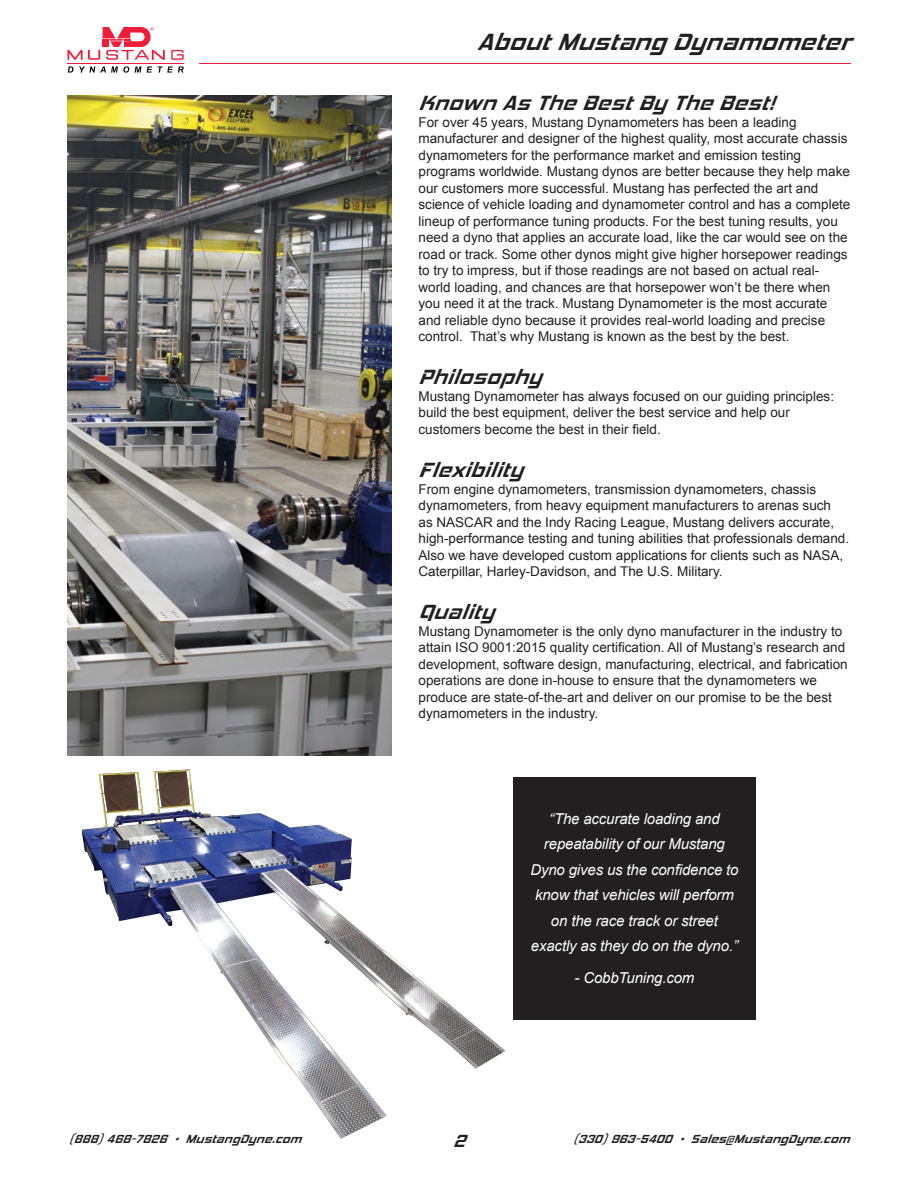
<style>
.page{position:relative;width:918px;height:1188px;background:#fff}
.page>*{position:absolute;margin:0;border:0;box-sizing:border-box;transform-origin:0 0}
.t1{font:italic 700 24px "Hemi Head Rg";letter-spacing:.03em;color:#231f20}
.t2{font:italic 700 21px "Hemi Head Rg";letter-spacing:.03em;color:#231f20}
.t3{font:italic 700 18px "Hemi Head Rg";color:#231f20}
.t4{font:italic 15px/25.5px "Arial";letter-spacing:-.01em;color:#fff;text-align:center}
.t5{font:13.5px/16.5px "Arial";color:#231f20}
.t6{font:italic 700 12px "Hemi Head Rg";letter-spacing:.03em;color:#231f20}
</style>
<div class="page">
<svg style="left:68px;top:27px;width:116px;height:33px"></svg>
<hr style="left:68px;top:63px;width:116px;height:1px;background:#ee1e3a">
<hr style="left:199px;top:63px;width:651px;height:1px;background:#ee1e3a">
<svg style="left:68px;top:66px;width:61px;height:7px"></svg>
<svg style="left:135px;top:66px;width:6px;height:7px"></svg>
<svg style="left:147px;top:66px;width:5px;height:7px"></svg>
<svg style="left:158px;top:66px;width:26px;height:7px"></svg>
<img style="left:68px;top:95px;width:324px;height:661px">
<div style="left:513px;top:777px;width:243px;height:243px;background:#231f20"></div>
<img style="left:82px;top:769px;width:424px;height:370px">
<h1 class="t1" style="left:477px;top:28px;width:375px">About Mustang Dynamometer</h1>
<h2 class="t2" style="left:418px;top:90px;width:357px">Known As The Best By The Best!</h2>
<p class="t5" style="left:418px;top:114px;width:433px">For over 45 years, Mustang Dynamometers has been a leading manufacturer and designer of the highest quality, most accurate chassis dynamometers for the performance market and emission testing programs worldwide. Mustang dynos are better because they help make our customers more successful. Mustang has perfected the art and science of vehicle loading and dynamometer control and has a complete lineup of performance tuning products. For the best tuning results, you need a dyno that applies an accurate load, like the car would see on the road or track. Some other dynos might give higher horsepower readings to try to impress, but if those readings are not based on actual real&shy;world loading, and chances are that horsepower won’t be there when you need it at the track. Mustang Dynamometer is the most accurate and reliable dyno because it provides real-world loading and precise control. That’s why Mustang is known as the best by the best.</p>
<h2 class="t2" style="left:418px;top:365px;width:128px">Philosophy</h2>
<p class="t5" style="left:418px;top:388px;width:417px">Mustang Dynamometer has always focused on our guiding principles: build the best equipment, deliver the best service and help our customers become the best in their field.</p>
<h2 class="t2" style="left:418px;top:457px;width:110px">Flexibility</h2>
<p class="t5" style="left:418px;top:481px;width:432px">From engine dynamometers, transmission dynamometers, chassis dynamometers, from heavy equipment manufacturers to arenas such<br>as NASCAR and the Indy Racing League, Mustang delivers accurate, high-performance testing and tuning abilities that professionals demand.<br>Also we have developed custom applications for clients such as NASA, Caterpillar, Harley-Davidson, and The U.S. Military.</p>
<h2 class="t2" style="left:418px;top:599px;width:81px">Quality</h2>
<p class="t5" style="left:418px;top:623px;width:431px">Mustang Dynamometer is the only dyno manufacturer in the industry to attain ISO 9001:2015 quality certification. All of Mustang’s research and development, software design, manufacturing, electrical, and fabrication operations are done in-house to ensure that the dynamometers we produce are state-of-the-art and deliver on our promise to be the best dynamometers in the industry.</p>
<p class="t4" style="left:530px;top:806px;width:210px">“The accurate loading and repeatability of our Mustang<br>Dyno gives us the confidence to know that vehicles will perform on the race track or street exactly as they do on the dyno.”</p>
<p class="t4" style="left:574px;top:965px;width:122px">- CobbTuning.com</p>
<p class="t6" style="left:69px;top:1132px;width:236px">(888) 468 -7826 • MustangDyne.com</p>
<h3 class="t3" style="left:453px;top:1130px;width:13px">2</h3>
<p class="t6" style="left:573px;top:1132px;width:280px">(330) 963 -5400 • Sales@MustangDyne.com</p>
</div>
